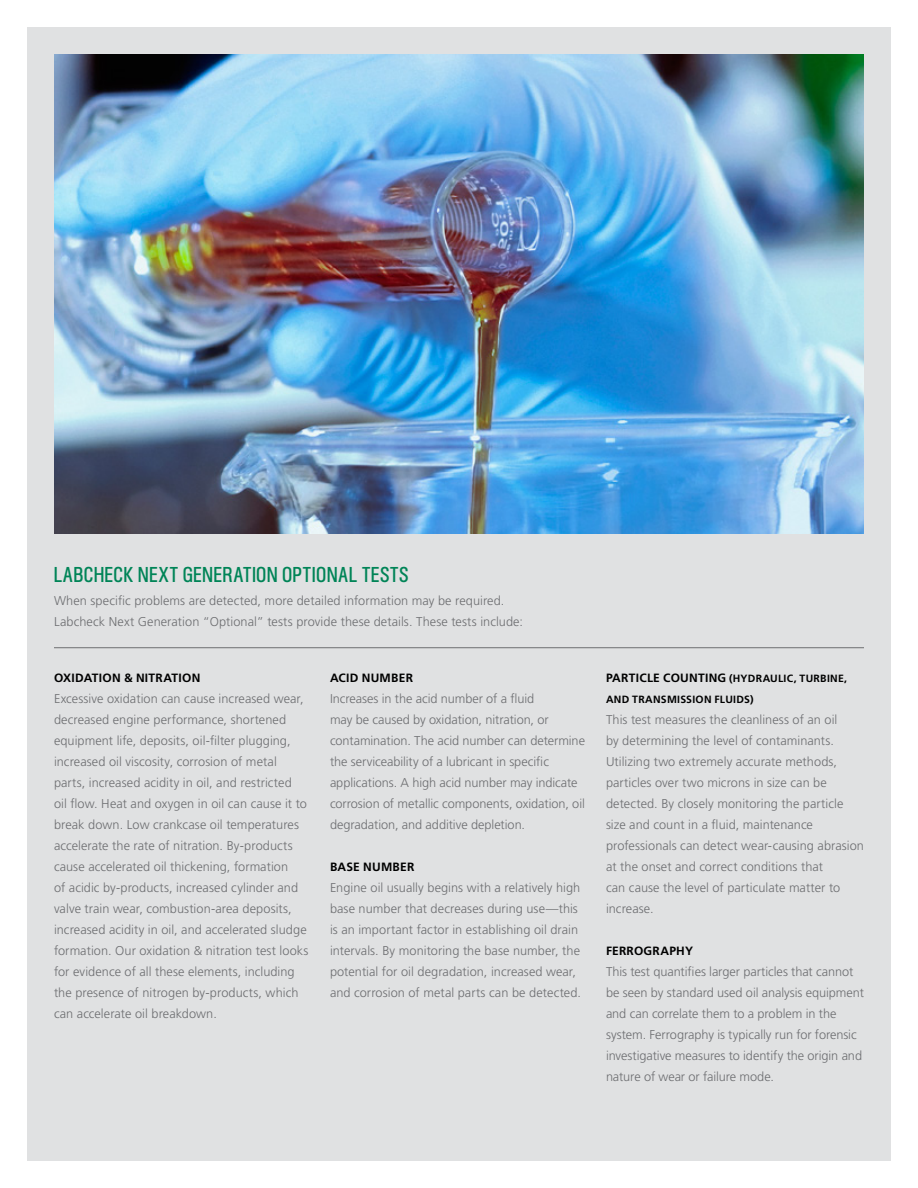
<style>
.page{position:relative;width:918px;height:1188px;background:#fff}
.page>*{position:absolute;margin:0;border:0;box-sizing:border-box;transform-origin:0 0}
.t1{font:19.5px "Ad Buch SH Con";letter-spacing:.05em;color:#008457}
.t2{font:300 12.75px/21px "Frutiger";letter-spacing:.005em;color:#6d6e71}
.t3{font:700 12px "Frutiger";letter-spacing:.02em;color:#000}
.t4{font:700 10.5px/21px "Frutiger";letter-spacing:.025em;color:#000}
.s1{font-size:12px}
</style>
<div class="page">
<div style="left:27px;top:27px;width:864px;height:1134px;background:#e0e1e2"></div>
<hr style="left:54px;top:647px;width:810px;height:1px;background:#6d6e71">
<img style="left:54px;top:54px;width:810px;height:480px">
<h1 class="t1" style="left:54px;top:563px;width:356px">LABCHECK NEXT GENERATION OPTIONAL TESTS</h1>
<p class="t2" style="left:54px;top:590px;width:470px">When specific problems are detected, more detailed information may be required.<br>Labcheck Next Generation “Optional” tests provide these details. These tests include:</p>
<p class="t3" style="left:54px;top:671px;width:148px">OXIDATION &amp; NITRATION</p>
<p class="t2" style="left:54px;top:688px;width:256px">Excessive oxidation can cause increased wear, decreased engine performance, shortened equipment life, deposits, oil-filter plugging, increased oil viscosity, corrosion of metal parts, increased acidity in oil, and restricted<br>oil flow. Heat and oxygen in oil can cause it to break down. Low crankcase oil temperatures accelerate the rate of nitration. By-products cause accelerated oil thickening, formation<br>of acidic by-products, increased cylinder and valve train wear, combustion-area deposits, increased acidity in oil, and accelerated sludge formation. Our oxidation &amp; nitration test looks for evidence of all these elements, including the presence of nitrogen by-products, which can accelerate oil breakdown.</p>
<p class="t3" style="left:330px;top:671px;width:85px">ACID NUMBER</p>
<p class="t2" style="left:330px;top:688px;width:257px">Increases in the acid number of a fluid<br>may be caused by oxidation, nitration, or contamination. The acid number can determine the serviceability of a lubricant in specific applications. A high acid number may indicate corrosion of metallic components, oxidation, oil degradation, and additive depletion.</p>
<p class="t3" style="left:330px;top:860px;width:86px">BASE NUMBER</p>
<p class="t2" style="left:330px;top:877px;width:253px">Engine oil usually begins with a relatively high base number that decreases during use—this is an important factor in establishing oil drain intervals. By monitoring the base number, the potential for oil degradation, increased wear, and corrosion of metal parts can be detected.</p>
<p class="t4" style="left:606px;top:668px;width:243px"><span class="s1">PARTICLE COUNTING</span> (HYDRAULIC, TURBINE,<br>AND TRANSMISSION FLUIDS)</p>
<p class="t2" style="left:606px;top:709px;width:259px">This test measures the cleanliness of an oil<br>by determining the level of contaminants.<br>Utilizing two extremely accurate methods, particles over two microns in size can be detected. By closely monitoring the particle size and count in a fluid, maintenance professionals can detect wear-causing abrasion at the onset and correct conditions that<br>can cause the level of particulate matter to increase.</p>
<p class="t3" style="left:606px;top:944px;width:89px">FERROGRAPHY</p>
<p class="t2" style="left:606px;top:961px;width:259px">This test quantifies larger particles that cannot be seen by standard used oil analysis equipment and can correlate them to a problem in the system. Ferrography is typically run for forensic investigative measures to identify the origin and nature of wear or failure mode.</p>
</div>
